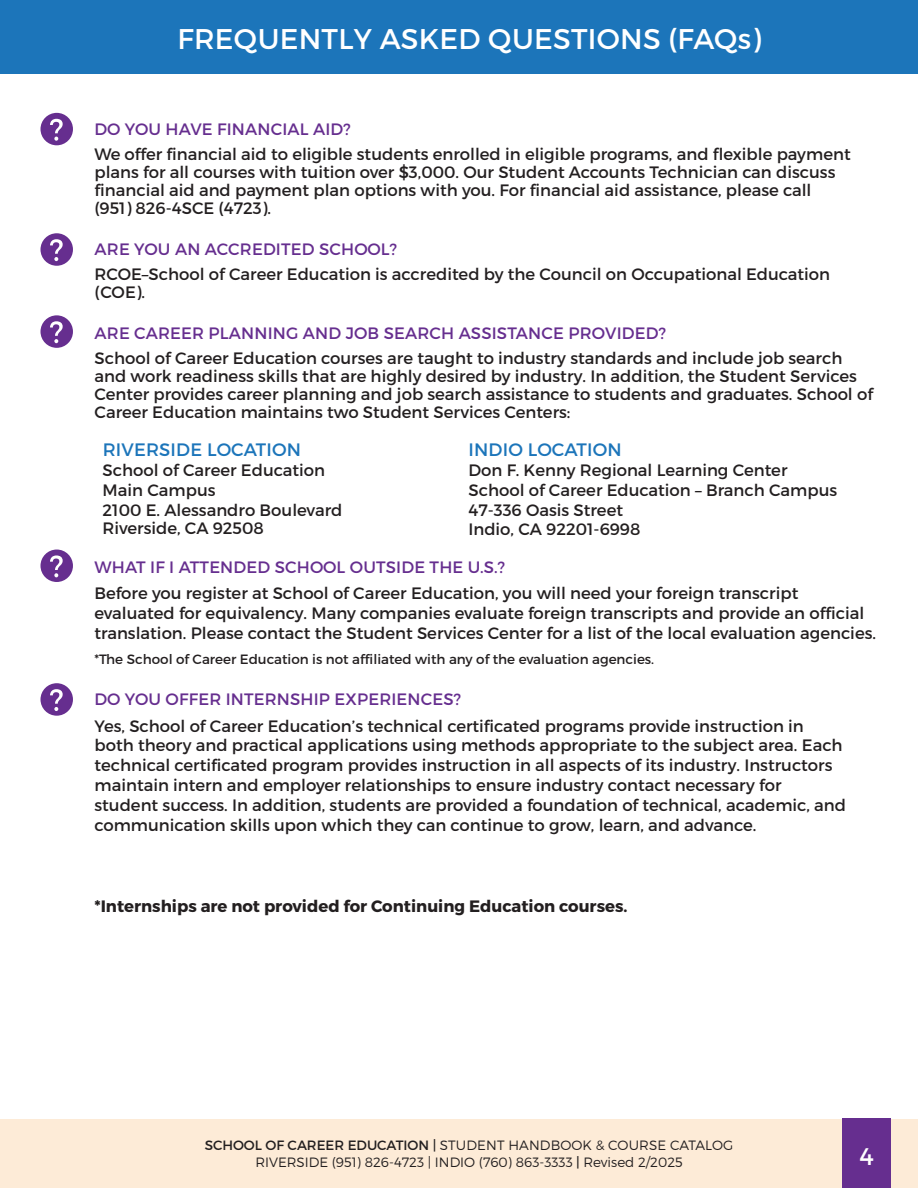
<style>
.page{position:relative;width:918px;height:1188px;background:#fff}
.page>*{position:absolute;margin:0;border:0;box-sizing:border-box;transform-origin:0 0}
.t1{font:28.5px "Montserrat";letter-spacing:.01em;color:#fff}
.t2{font:24px "Montserrat";color:#fff}
.t3{font:18px "Montserrat";letter-spacing:.01em;color:#1c75ba}
.t4{font:16.5px/18.1px "Montserrat";color:#231f20}
.t5{font:16.5px "Montserrat";letter-spacing:.01em;color:#662e8f}
.t6{font:700 16.5px "Montserrat";color:#231f20}
.t7{font:300 13.5px/16.2px "Montserrat";color:#231f20;text-align:center}
.t8{font:13.5px "Montserrat";color:#231f20}
.s1{font-weight:400}
</style>
<div class="page">
<div style="left:0;top:1119px;width:918px;height:69px;background:#fdebd7"></div>
<div style="left:0;top:0;width:918px;height:73px;background:#1c75ba"></div>
<div style="left:843px;top:1119px;width:48px;height:69px;background:#662e8f"></div>
<div style="left:41px;top:113px;width:32px;height:32px;background:#662e8f;border-radius:50%"></div>
<svg style="left:50px;top:119px;width:13px;height:22px"></svg>
<div style="left:41px;top:233px;width:32px;height:33px;background:#662e8f;border-radius:50%"></div>
<svg style="left:50px;top:239px;width:13px;height:22px"></svg>
<div style="left:41px;top:315px;width:32px;height:33px;background:#662e8f;border-radius:50%"></div>
<svg style="left:50px;top:321px;width:13px;height:22px"></svg>
<div style="left:41px;top:550px;width:32px;height:32px;background:#662e8f;border-radius:50%"></div>
<svg style="left:50px;top:555px;width:13px;height:22px"></svg>
<div style="left:41px;top:683px;width:32px;height:33px;background:#662e8f;border-radius:50%"></div>
<svg style="left:50px;top:689px;width:13px;height:22px"></svg>
<p class="t1" style="left:177px;top:22px;width:585px">FREQUENTLY ASKED QUESTIONS (FAQs)</p>
<p class="t5" style="left:95px;top:119px;width:258px">DO YOU HAVE FINANCIAL AID?</p>
<p class="t4" style="left:94px;top:145px;width:758px">We offer financial aid to eligible students enrolled in eligible programs, and flexible payment plans for all courses with tuition over $3,000. Our Student Accounts Technician can discuss financial aid and payment plan options with you. For financial aid assistance, please call (951) 826-4SCE (4723).</p>
<p class="t5" style="left:95px;top:239px;width:304px">ARE YOU AN ACCREDITED SCHOOL?</p>
<p class="t4" style="left:94px;top:265px;width:737px">RCOE–School of Career Education is accredited by the Council on Occupational Education (COE).</p>
<p class="t5" style="left:95px;top:323px;width:573px">ARE CAREER PLANNING AND JOB SEARCH ASSISTANCE PROVIDED?</p>
<p class="t4" style="left:94px;top:349px;width:780px">School of Career Education courses are taught to industry standards and include job search and work readiness skills that are highly desired by industry. In addition, the Student Services Center provides career planning and job search assistance to students and graduates. School of Career Education maintains two Student Services Centers:</p>
<p class="t3" style="left:103px;top:439px;width:200px">RIVERSIDE LOCATION</p>
<p class="t4" style="left:103px;top:461px;width:224px">School of Career Education</p>
<p class="t4" style="left:103px;top:481px;width:114px">Main Campus</p>
<p class="t4" style="left:103px;top:501px;width:241px">2100 E. Alessandro Boulevard</p>
<p class="t4" style="left:103px;top:519px;width:163px">Riverside, CA 92508</p>
<p class="t3" style="left:469px;top:439px;width:155px">INDIO LOCATION</p>
<p class="t4" style="left:468px;top:461px;width:321px">Don F. Kenny Regional Learning Center</p>
<p class="t4" style="left:468px;top:481px;width:370px">School of Career Education – Branch Campus</p>
<p class="t4" style="left:468px;top:501px;width:156px">47-336 Oasis Street</p>
<p class="t4" style="left:468px;top:520px;width:173px">Indio, CA 92201-6998</p>
<p class="t5" style="left:95px;top:557px;width:412px">WHAT IF I ATTENDED SCHOOL OUTSIDE THE U.S.?</p>
<p class="t4" style="left:94px;top:583px;width:783px;line-height:19.8px">Before you register at School of Career Education, you will need your foreign transcript evaluated for equivalency. Many companies evaluate foreign transcripts and provide an official translation. Please contact the Student Services Center for a list of the local evaluation agencies.</p>
<p class="t8" style="left:94px;top:651px;width:561px">*The School of Career Education is not affiliated with any of the evaluation agencies.</p>
<p class="t5" style="left:95px;top:689px;width:368px">DO YOU OFFER INTERNSHIP EXPERIENCES?</p>
<p class="t4" style="left:94px;top:716px;width:753px;line-height:19.8px">Yes, School of Career Education’s technical certificated programs provide instruction in both theory and practical applications using methods appropriate to the subject area. Each technical certificated program provides instruction in all aspects of its industry. Instructors maintain intern and employer relationships to ensure industry contact necessary for student success. In addition, students are provided a foundation of technical, academic, and communication skills upon which they can continue to grow, learn, and advance.</p>
<p class="t6" style="left:94px;top:896px;width:535px">*Internships are not provided for Continuing Education courses.</p>
<p class="t7" style="left:205px;top:1137px;width:530px"><span class="s1">SCHOOL OF CAREER EDUCATION |</span> STUDENT HANDBOOK &amp; COURSE CATALOG<br>RIVERSIDE (951) 826-4723 | INDIO (760) 863-3333 <span class="s1">|</span> Revised 2/2025</p>
<h2 class="t2" style="left:860px;top:1142px;width:16px">4</h2>
</div>
